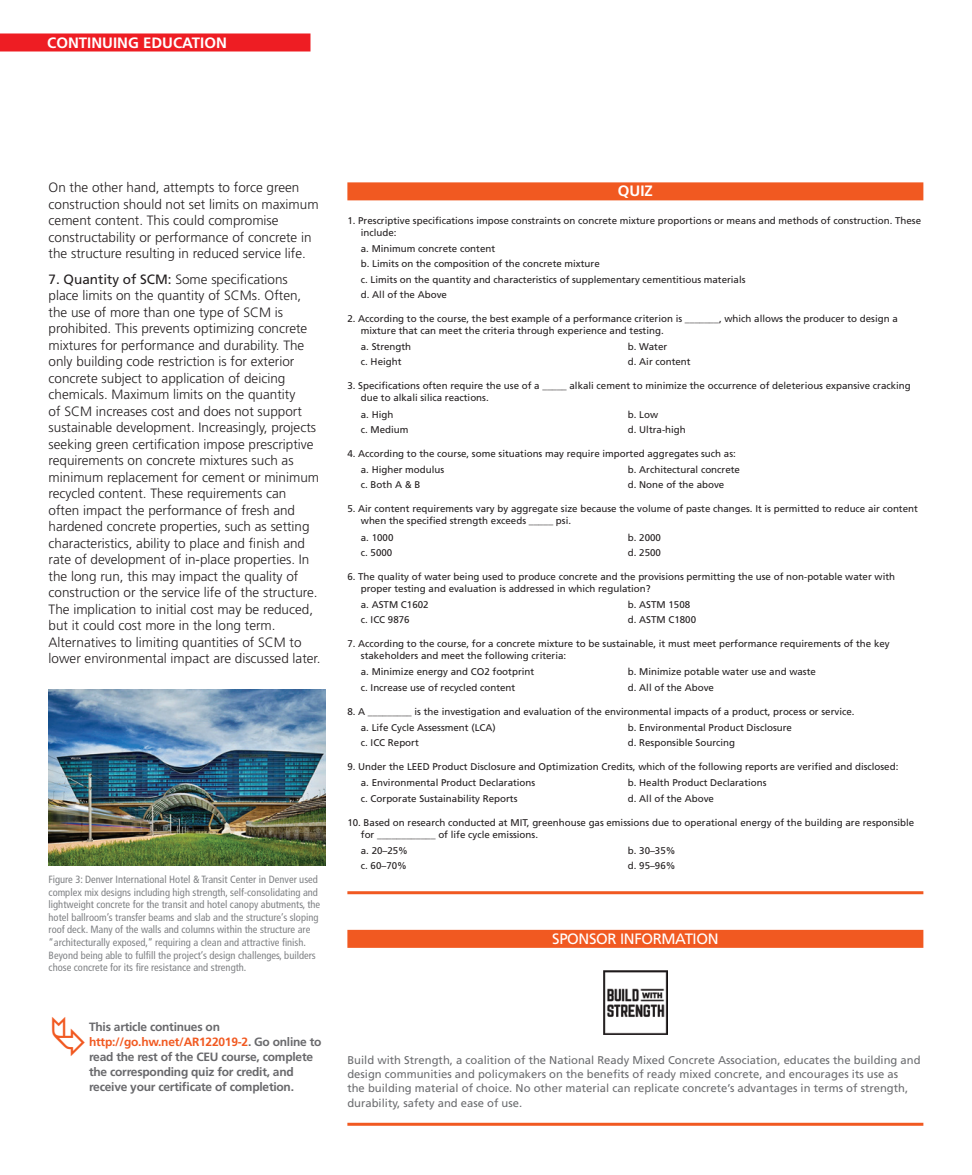
<style>
.page{position:relative;width:972px;height:1175px;background:#fff}
.page>*{position:absolute;margin:0;border:0;box-sizing:border-box;transform-origin:0 0}
.Head_Sidebar{font:700 15px "Frutiger";color:#fff}
.Head_Sidebar-2{font:15px "Frutiger";letter-spacing:-.025em;color:#fff}
.Body_Copy{font:300 13.5px/16.5px "Frutiger";color:#231f20}
.Body_Copy-2{font:700 12px/15px "Frutiger";letter-spacing:-.02em;color:#69696c}
.Copy_Sidebar{font:11.25px/14.2px "Frutiger LT Std";color:#6c6d70}
.t1{font:condensed 10.5px/12.6px "Frutiger LT Std";color:#808285}
.Quiz_Question{font:9.75px/12px "Frutiger LT Std";color:#231f20}
.Quiz_Answers{font:9.75px "Frutiger LT Std";color:#231f20}
.s1{font-weight:400}
.s2{font-family:"Frutiger LT Std";color:#f15921}
</style>
<div class="page">
<div style="left:0;top:33px;width:310px;height:18px;background:#ee1d23"></div>
<hr style="left:347px;top:1122px;width:576px;height:3px;background:#f15921">
<div style="left:347px;top:182px;width:576px;height:18px;background:#f15921"></div>
<div style="left:347px;top:929px;width:576px;height:18px;background:#f15921"></div>
<hr style="left:347px;top:891px;width:576px;height:3px;background:#f15921">
<img style="left:603px;top:970px;width:64px;height:64px">
<img style="left:49px;top:689px;width:277px;height:176px">
<h1 class="Head_Sidebar" style="left:47px;top:34px;width:181px">CONTINUING EDUCATION</h1>
<p class="Body_Copy" style="left:49px;top:180px;width:272px">On the other hand, attempts to force green construction should not set limits on maximum cement content. This could compromise constructability or performance of concrete in the structure resulting in reduced service life.</p>
<p class="Body_Copy" style="left:49px;top:271px;width:274px"><span class="s1">7. Quantity of SCM:</span> Some specifications place limits on the quantity of SCMs. Often, the use of more than one type of SCM is prohibited. This prevents optimizing concrete mixtures for performance and durability. The only building code restriction is for exterior concrete subject to application of deicing chemicals. Maximum limits on the quantity<br>of SCM increases cost and does not support sustainable development. Increasingly, projects seeking green certification impose prescriptive requirements on concrete mixtures such as minimum replacement for cement or minimum recycled content. These requirements can<br>often impact the performance of fresh and hardened concrete properties, such as setting characteristics, ability to place and finish and rate of development of in-place properties. In the long run, this may impact the quality of construction or the service life of the structure.<br>The implication to initial cost may be reduced, but it could cost more in the long term.<br>Alternatives to limiting quantities of SCM to lower environmental impact are discussed later.</p>
<p class="t1" style="left:49px;top:873px;width:273px">Figure 3: Denver International Hotel &amp; Transit Center in Denver used complex mix designs including high strength, self-consolidating and lightweight concrete for the transit and hotel canopy abutments, the hotel ballroom’s transfer beams and slab and the structure’s sloping roof deck. Many of the walls and columns within the structure are “architecturally exposed,” requiring a clean and attractive finish.<br>Beyond being able to fulfill the project’s design challenges, builders chose concrete for its fire resistance and strength.</p>
<p class="Body_Copy-2" style="left:89px;top:1019px;width:234px">This article continues on <span class="s2">http://go.hw.net/AR122019-2</span>. Go online to read the rest of the CEU course, complete the corresponding quiz for credit, and receive your certificate of completion.</p>
<p class="Head_Sidebar" style="left:618px;top:182px;width:37px">QUIZ</p>
<p class="Quiz_Question" style="left:361px;top:214px;width:562px;text-indent:-14px">1. Prescriptive specifications impose constraints on concrete mixture proportions or means and methods of construction. These include:</p>
<p class="Quiz_Answers" style="left:361px;top:243px;width:136px">a. Minimum concrete content</p>
<p class="Quiz_Answers" style="left:361px;top:258px;width:240px">b. Limits on the composition of the concrete mixture</p>
<p class="Quiz_Answers" style="left:361px;top:273px;width:386px">c. Limits on the quantity and characteristics of supplementary cementitious materials</p>
<p class="Quiz_Answers" style="left:361px;top:289px;width:88px">d. All of the Above</p>
<p class="Quiz_Question" style="left:361px;top:312px;width:538px;text-indent:-14px">2. According to the course, the best example of a performance criterion is _______, which allows the producer to design a mixture that can meet the criteria through experience and testing.</p>
<p class="Quiz_Answers" style="left:361px;top:341px;width:52px">a. Strength</p>
<p class="Quiz_Answers" style="left:628px;top:341px;width:41px">b. Water</p>
<p class="Quiz_Answers" style="left:361px;top:356px;width:42px">c. Height</p>
<p class="Quiz_Answers" style="left:628px;top:356px;width:64px">d. Air content</p>
<p class="Quiz_Question" style="left:361px;top:380px;width:551px;text-indent:-14px">3. Specifications often require the use of a _____ alkali cement to minimize the occurrence of deleterious expansive cracking due to alkali silica reactions.</p>
<p class="Quiz_Answers" style="left:361px;top:408px;width:34px">a. High</p>
<p class="Quiz_Answers" style="left:628px;top:408px;width:32px">b. Low</p>
<p class="Quiz_Answers" style="left:361px;top:424px;width:49px">c. Medium</p>
<p class="Quiz_Answers" style="left:628px;top:424px;width:59px">d. Ultra-high</p>
<p class="Quiz_Question" style="left:347px;top:447px;width:390px">4. According to the course, some situations may require imported aggregates such as:</p>
<p class="Quiz_Answers" style="left:361px;top:464px;width:85px">a. Higher modulus</p>
<p class="Quiz_Answers" style="left:628px;top:464px;width:114px">b. Architectural concrete</p>
<p class="Quiz_Answers" style="left:361px;top:479px;width:61px">c. Both A &amp; B</p>
<p class="Quiz_Answers" style="left:628px;top:479px;width:98px">d. None of the above</p>
<p class="Quiz_Question" style="left:361px;top:503px;width:559px;text-indent:-14px">5. Air content requirements vary by aggregate size because the volume of paste changes. It is permitted to reduce air content when the specified strength exceeds _____ psi.</p>
<p class="Quiz_Answers" style="left:361px;top:531px;width:34px">a. 1000</p>
<p class="Quiz_Answers" style="left:628px;top:531px;width:35px">b. 2000</p>
<p class="Quiz_Answers" style="left:361px;top:546px;width:33px">c. 5000</p>
<p class="Quiz_Answers" style="left:628px;top:546px;width:35px">d. 2500</p>
<p class="Quiz_Question" style="left:361px;top:570px;width:536px;text-indent:-14px">6. The quality of water being used to produce concrete and the provisions permitting the use of non-potable water with proper testing and evaluation is addressed in which regulation?</p>
<p class="Quiz_Answers" style="left:361px;top:599px;width:69px">a. ASTM C1602</p>
<p class="Quiz_Answers" style="left:628px;top:599px;width:64px">b. ASTM 1508</p>
<p class="Quiz_Answers" style="left:361px;top:614px;width:50px">c. ICC 9876</p>
<p class="Quiz_Answers" style="left:628px;top:614px;width:70px">d. ASTM C1800</p>
<p class="Quiz_Question" style="left:361px;top:638px;width:530px;text-indent:-14px">7. According to the course, for a concrete mixture to be sustainable, it must meet performance requirements of the key stakeholders and meet the following criteria:</p>
<p class="Quiz_Answers" style="left:361px;top:666px;width:175px">a. Minimize energy and CO2 footprint</p>
<p class="Quiz_Answers" style="left:628px;top:666px;width:190px">b. Minimize potable water use and waste</p>
<p class="Quiz_Answers" style="left:361px;top:681px;width:156px">c. Increase use of recycled content</p>
<p class="Quiz_Answers" style="left:628px;top:681px;width:88px">d. All of the Above</p>
<p class="Quiz_Question" style="left:347px;top:705px;width:509px">8. A _________ is the investigation and evaluation of the environmental impacts of a product, process or service.</p>
<p class="Quiz_Answers" style="left:361px;top:722px;width:136px">a. Life Cycle Assessment (LCA)</p>
<p class="Quiz_Answers" style="left:628px;top:722px;width:166px">b. Environmental Product Disclosure</p>
<p class="Quiz_Answers" style="left:361px;top:737px;width:59px">c. ICC Report</p>
<p class="Quiz_Answers" style="left:628px;top:737px;width:109px">d. Responsible Sourcing</p>
<p class="Quiz_Question" style="left:347px;top:760px;width:552px">9. Under the LEED Product Disclosure and Optimization Credits, which of the following reports are verified and disclosed:</p>
<p class="Quiz_Answers" style="left:361px;top:777px;width:176px">a. Environmental Product Declarations</p>
<p class="Quiz_Answers" style="left:628px;top:777px;width:140px">b. Health Product Declarations</p>
<p class="Quiz_Answers" style="left:361px;top:792px;width:158px">c. Corporate Sustainability Reports</p>
<p class="Quiz_Answers" style="left:628px;top:792px;width:88px">d. All of the Above</p>
<p class="Quiz_Question" style="left:361px;top:816px;width:555px;text-indent:-14px">10. Based on research conducted at MIT, greenhouse gas emissions due to operational energy of the building are responsible for ____________ of life cycle emissions.</p>
<p class="Quiz_Answers" style="left:361px;top:844px;width:49px">a. 20–25%</p>
<p class="Quiz_Answers" style="left:628px;top:844px;width:49px">b. 30–35%</p>
<p class="Quiz_Answers" style="left:361px;top:860px;width:48px">c. 60–70%</p>
<p class="Quiz_Answers" style="left:628px;top:860px;width:49px">d. 95–96%</p>
<p class="Head_Sidebar-2" style="left:552px;top:929px;width:168px">SPONSOR INFORMATION</p>
<p class="Copy_Sidebar" style="left:347px;top:1053px;width:575px">Build with Strength, a coalition of the National Ready Mixed Concrete Association, educates the building and design communities and policymakers on the benefits of ready mixed concrete, and encourages its use as<br>the building material of choice. No other material can replicate concrete’s advantages in terms of strength, durability, safety and ease of use.</p>
</div>
